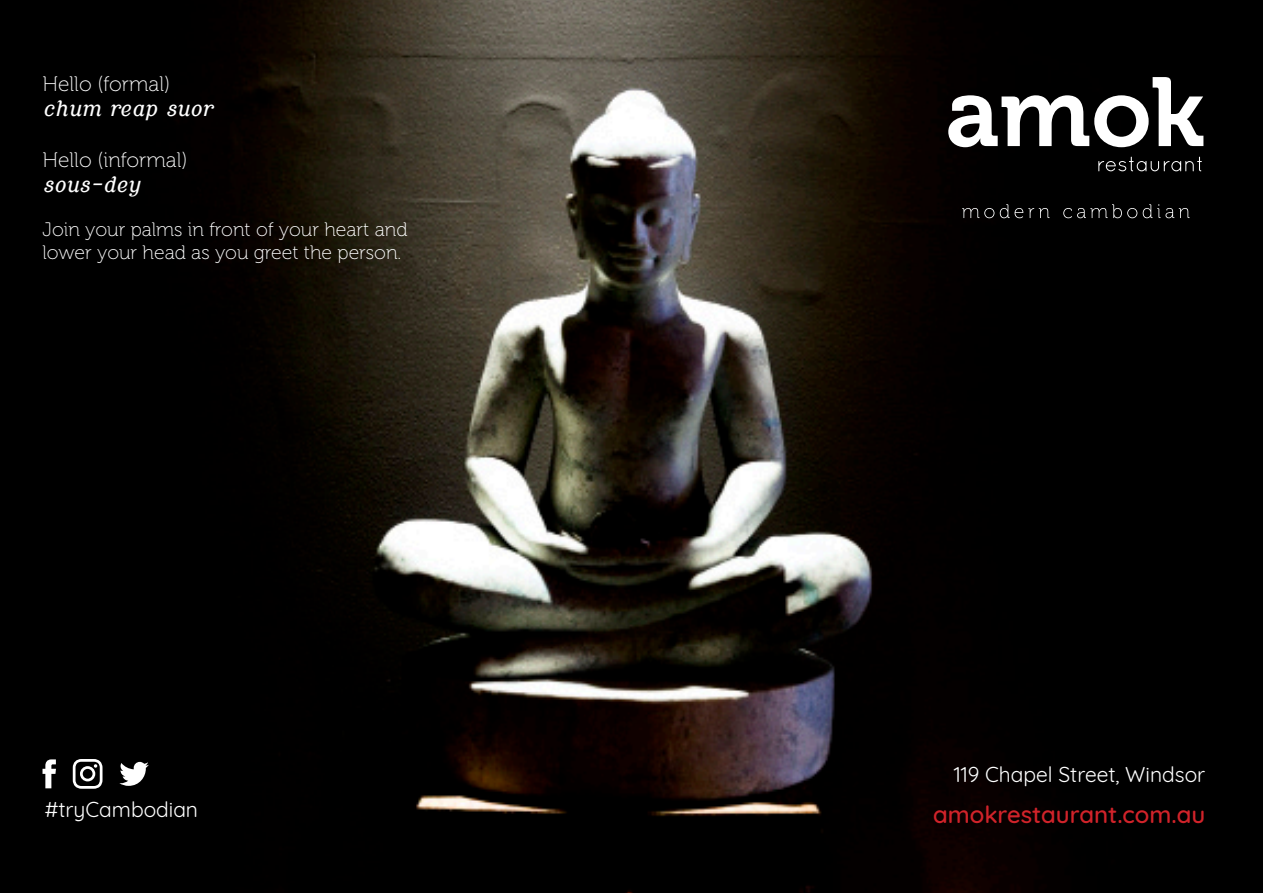
<style>
.page{position:relative;width:1263px;height:893px;background:#fff}
.page>*{position:absolute;margin:0;border:0;box-sizing:border-box;transform-origin:0 0}
.t1{font:500 24px "Quicksand";color:#d1232a}
.t2{font:21px "Quicksand";color:#fff}
.t3{font:21px "Museo 100";color:#fff}
.t4{font:21px "Cursive Serif";color:#fff}
.t5{font:19.5px/23.4px "Museo 100";color:#fff}
</style>
<div class="page">
<img style="left:0;top:0;width:1263px;height:893px">
<svg style="left:948px;top:77px;width:255px;height:70px"></svg>
<svg style="left:1098px;top:157px;width:104px;height:14px"></svg>
<svg style="left:962px;top:208px;width:32px;height:10px"></svg>
<svg style="left:1000px;top:204px;width:49px;height:14px"></svg>
<svg style="left:1063px;top:204px;width:74px;height:14px"></svg>
<svg style="left:1143px;top:204px;width:46px;height:14px"></svg>
<svg style="left:119px;top:762px;width:30px;height:24px"></svg>
<svg style="left:43px;top:759px;width:13px;height:29px"></svg>
<svg style="left:73px;top:759px;width:29px;height:30px"></svg>
<p class="t3" style="left:43px;top:73px;width:129px">Hello (formal)</p>
<p class="t4" style="left:43px;top:96px;width:171px">chum reap suor</p>
<p class="t3" style="left:43px;top:148px;width:146px">Hello (informal)</p>
<p class="t4" style="left:43px;top:172px;width:99px">sous-dey</p>
<p class="t5" style="left:43px;top:218px;width:367px">Join your palms in front of your heart and lower your head as you greet the person.</p>
<p class="t2" style="left:954px;top:758px;width:253px">119 Chapel Street, Windsor</p>
<p class="t2" style="left:45px;top:793px;width:155px">#tryCambodian</p>
<p class="t1" style="left:933px;top:795px;width:274px">amokrestaurant.com.au</p>
</div>
